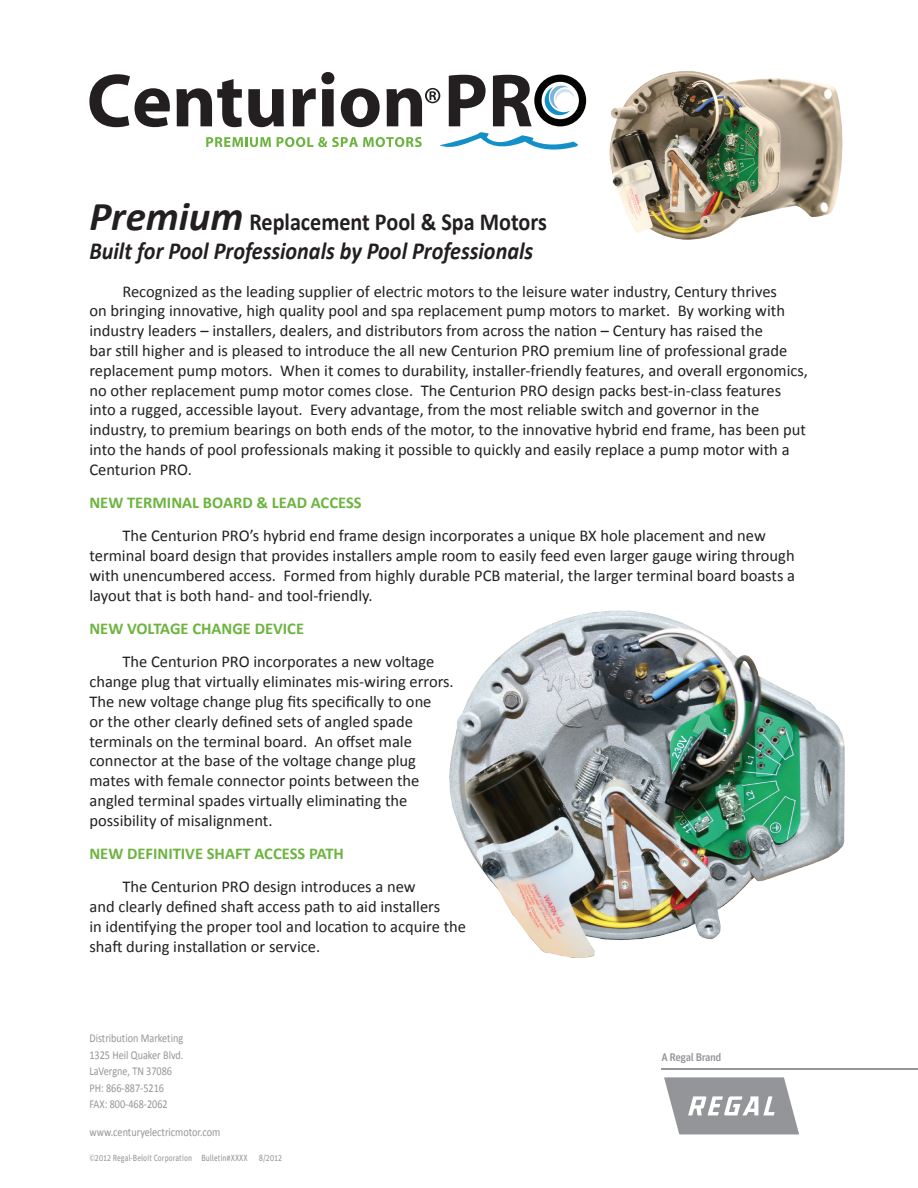
<style>
.page{position:relative;width:918px;height:1188px;background:#fff}
.page>*{position:absolute;margin:0;border:0;box-sizing:border-box;transform-origin:0 0}
.t1{font:italic 700 24.6px/29.5px "Calibri";color:#231f20;scale:.9 1}
.t2{font:16.5px/19.8px "Calibri";color:#231f20}
.t3{font:700 16.5px "Calibri";color:#6cb43f}
.t4{font:12px/16.5px "Calibri";color:#939598;scale:.85 1}
.t5{font:500 11.1px "Unit OT";letter-spacing:-.04em;color:#939598}
.t6{font:9px "Unit OT";color:#939598;scale:.85 1}
.s1{font-size:41.1px}
.s2{font-style:normal}
.s3{font-weight:300}
</style>
<div class="page">
<hr style="left:662px;top:1068px;width:256px;height:2px;background:#939598">
<svg style="left:664px;top:1077px;width:135px;height:57px"></svg>
<img style="left:449px;top:610px;width:396px;height:348px">
<img style="left:609px;top:71px;width:234px;height:169px">
<svg style="left:89px;top:74px;width:81px;height:53px"></svg>
<svg style="left:176px;top:72px;width:410px;height:78px"></svg>
<h1 class="t1" style="left:89px;top:207px;width:510px"><span class="s1">Premium</span> <span class="s2">Replacement Pool &amp; Spa Motors<br></span>Built for Pool Professionals by Pool Professionals</h1>
<p class="t2" style="left:89px;top:281px;width:720px;text-indent:33px">Recognized as the leading supplier of electric motors to the leisure water industry, Century thrives<br>on bringing innovative, high quality pool and spa replacement pump motors to market. By working with industry leaders – installers, dealers, and distributors from across the nation – Century has raised the<br>bar still higher and is pleased to introduce the all new Centurion PRO premium line of professional grade replacement pump motors. When it comes to durability, installer-friendly features, and overall ergonomics, no other replacement pump motor comes close. The Centurion PRO design packs best-in-class features into a rugged, accessible layout. Every advantage, from the most reliable switch and governor in the industry, to premium bearings on both ends of the motor, to the innovative hybrid end frame, has been put into the hands of pool professionals making it possible to quickly and easily replace a pump motor with a Centurion PRO.</p>
<p class="t3" style="left:89px;top:492px;width:274px">NEW TERMINAL BOARD &amp; LEAD ACCESS</p>
<p class="t2" style="left:89px;top:526px;width:707px;text-indent:33px">The Centurion PRO’s hybrid end frame design incorporates a unique BX hole placement and new terminal board design that provides installers ample room to easily feed even larger gauge wiring through with unencumbered access. Formed from highly durable PCB material, the larger terminal board boasts a layout that is both hand- and tool-friendly.</p>
<p class="t3" style="left:89px;top:618px;width:216px">NEW VOLTAGE CHANGE DEVICE</p>
<p class="t2" style="left:89px;top:652px;width:366px;text-indent:33px">The Centurion PRO incorporates a new voltage change plug that virtually eliminates mis-wiring errors.<br>The new voltage change plug fits specifically to one<br>or the other clearly defined sets of angled spade terminals on the terminal board. An offset male connector at the base of the voltage change plug mates with female connector points between the angled terminal spades virtually eliminating the possibility of misalignment.</p>
<p class="t3" style="left:89px;top:843px;width:256px">NEW DEFINITIVE SHAFT ACCESS PATH</p>
<p class="t2" style="left:89px;top:877px;width:378px;text-indent:33px">The Centurion PRO design introduces a new<br>and clearly defined shaft access path to aid installers<br>in identifying the proper tool and location to acquire the shaft during installation or service.</p>
<p class="t4" style="left:89px;top:1030px;width:112px">Distribution Marketing<br>1325 Heil Quaker Blvd.<br>LaVergne, TN 37086<br>PH: 866-887-5216<br>FAX: 800-468-2062</p>
<p class="t4" style="left:89px;top:1124px;width:155px">www.centuryelectricmotor.com</p>
<p class="t6" style="left:89px;top:1152px;width:228px"><span class="s3">©</span>2012 Regal-Beloit Corporation Bulletin#XXXX 8/2012</p>
<p class="t5" style="left:661px;top:1050px;width:62px">A Regal Brand</p>
</div>
